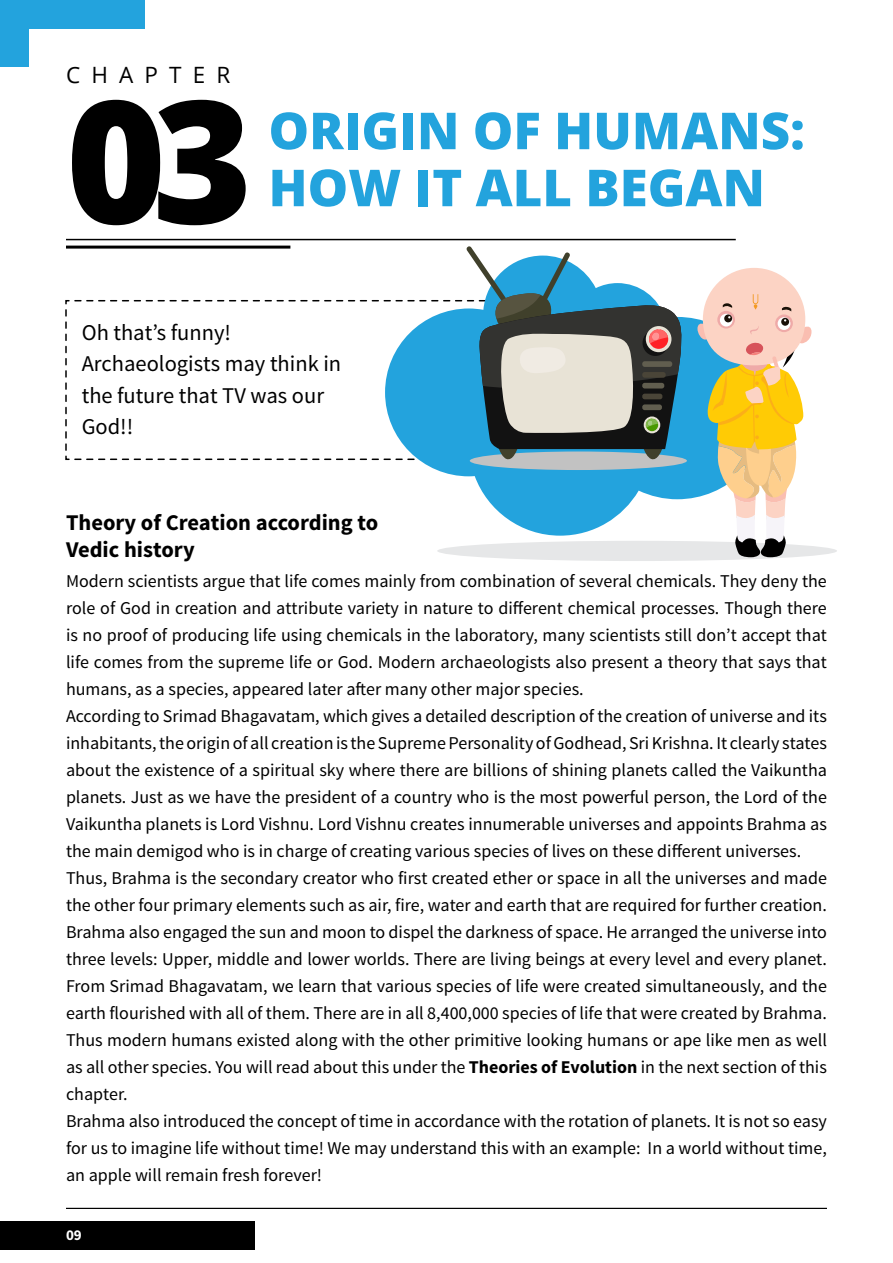
<style>
.page{position:relative;width:893px;height:1263px;background:#fff}
.page>*{position:absolute;margin:0;border:0;box-sizing:border-box;transform-origin:0 0}
.t1{font:800 170.85px "Open Sans";color:#000}
.t2{font:800 51px/57px "Open Sans";color:#23a3dd}
.t3{font:22.5px/31.5px "Source Sans Pro";color:#000}
.t4{font:700 22.5px/27px "Source Sans Pro";color:#000}
.t5{font:22.5px "Open Sans";letter-spacing:.495em;color:#000}
.t6{font:18px/27px "Source Sans Pro";color:#000}
.t7{font:700 15px "Source Sans Pro";color:#fff}
.s1{font-weight:700}
</style>
<div class="page">
<div style="left:437px;top:541px;width:400px;height:20px;background:#e6e7e8;border-radius:50%"></div>
<hr style="left:66px;top:239px;width:670px;height:1px;background:#000">
<svg style="left:421px;top:317px;width:276px;height:219px;fill:#23a3dd"></svg>
<div style="left:470px;top:451px;width:217px;height:19px;background:#c2c2c2;border-radius:50%"></div>
<svg style="left:65px;top:246px;width:619px;height:215px"></svg>
<div style="left:0;top:0;width:29px;height:66px;background:#23a3dd"></div>
<div style="left:29px;top:0;width:116px;height:29px;background:#23a3dd"></div>
<div style="left:0;top:1221px;width:255px;height:29px;background:#000"></div>
<hr style="left:66px;top:1208px;width:761px;height:1px;background:#000">
<svg style="left:697px;top:268px;width:114px;height:289px"></svg>
<p class="t5" style="left:66px;top:60px;width:166px">CHAPTER</p>
<h1 class="t1" style="left:66px;top:32px;width:188px">03</h1>
<h2 class="t2" style="left:268px;top:100px;width:538px">ORIGIN OF HUMANS:<br>HOW IT ALL BEGAN</h2>
<p class="t3" style="left:82px;top:317px;width:261px">Oh that’s funny!<br>Archaeologists may think in the future that TV was our<br>God!!</p>
<p class="t4" style="left:66px;top:510px;width:314px">Theory of Creation according to<br>Vedic history</p>
<p class="t6" style="left:66px;top:568px;width:762px">Modern scientists argue that life comes mainly from combination of several chemicals. They deny the role of God in creation and attribute variety in nature to different chemical processes. Though there is no proof of producing life using chemicals in the laboratory, many scientists still don’t accept that life comes from the supreme life or God. Modern archaeologists also present a theory that says that humans, as a species, appeared later after many other major species.<br>According to Srimad Bhagavatam, which gives a detailed description of the creation of universe and its inhabitants, the origin of all creation is the Supreme Personality of Godhead, Sri Krishna. It clearly states about the existence of a spiritual sky where there are billions of shining planets called the Vaikuntha planets. Just as we have the president of a country who is the most powerful person, the Lord of the Vaikuntha planets is Lord Vishnu. Lord Vishnu creates innumerable universes and appoints Brahma as the main demigod who is in charge of creating various species of lives on these different universes.<br>Thus, Brahma is the secondary creator who first created ether or space in all the universes and made the other four primary elements such as air, fire, water and earth that are required for further creation.<br>Brahma also engaged the sun and moon to dispel the darkness of space. He arranged the universe into three levels: Upper, middle and lower worlds. There are living beings at every level and every planet.<br>From Srimad Bhagavatam, we learn that various species of life were created simultaneously, and the earth flourished with all of them. There are in all 8,400,000 species of life that were created by Brahma.<br>Thus modern humans existed along with the other primitive looking humans or ape like men as well as all other species. You will read about this under the <span class="s1">Theories of Evolution</span> in the next section of this chapter.<br>Brahma also introduced the concept of time in accordance with the rotation of planets. It is not so easy for us to imagine life without time! We may understand this with an example: In a world without time, an apple will remain fresh forever!</p>
<p class="t7" style="left:66px;top:1225px;width:17px">09</p>
</div>
